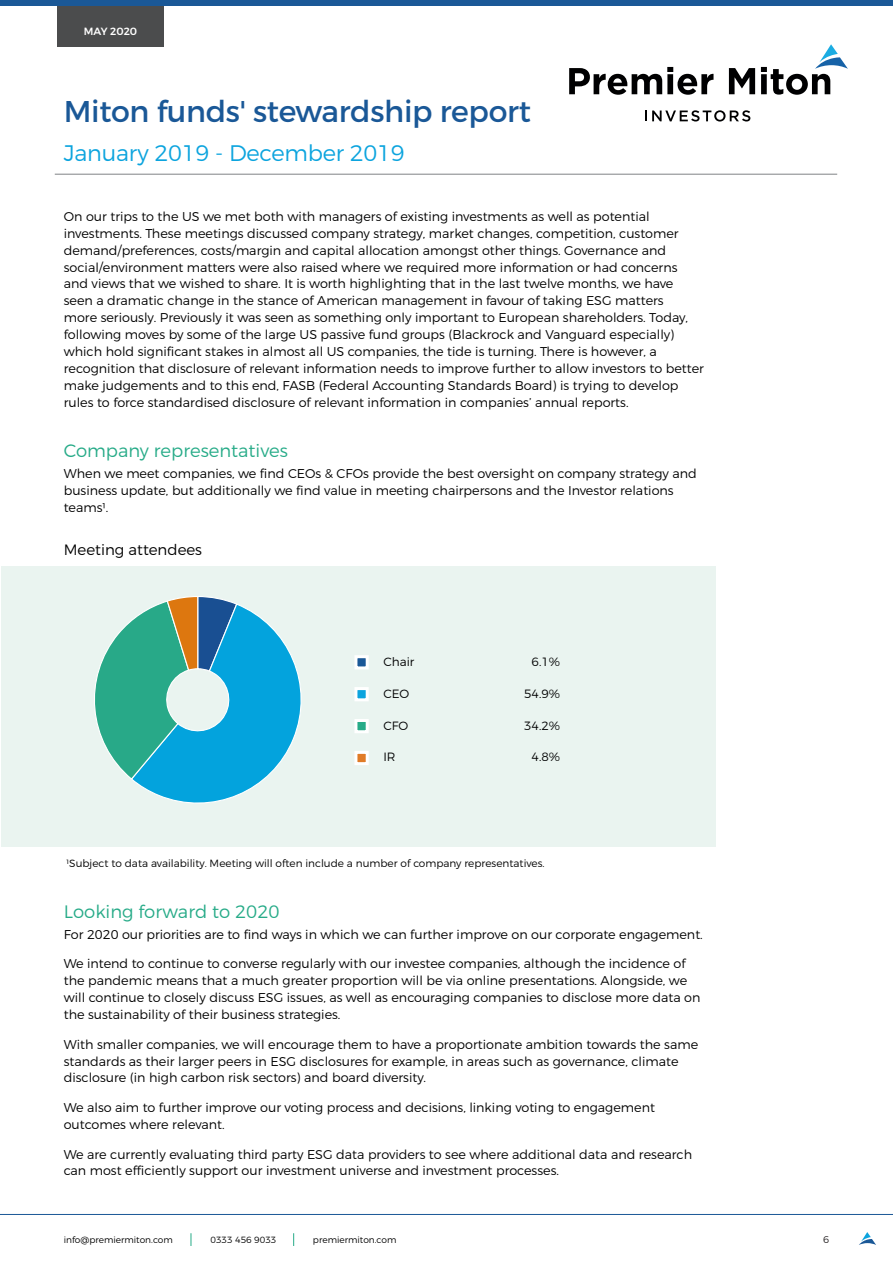
<style>
.page{position:relative;width:893px;height:1263px;background:#fff}
.page>*{position:absolute;margin:0;border:0;box-sizing:border-box;transform-origin:0 0}
.t1{font:30px "Montserrat";letter-spacing:-.01em;color:#1a5897}
.t2{font:300 22.5px "Montserrat";letter-spacing:-.01em;color:#0ca4de}
.t3{font:300 18px "Montserrat";color:#27ab88}
.Body_Bold_A4_Legal{font:300 15px "Montserrat";color:#000001}
.Body_Copy_A4_Legal{font:300 12.75px/16.8px "Montserrat";color:#000001}
.Body_Copy_A4_Legal-2{font:300 12px "Montserrat";color:#000001}
.Body_Copy_A4_Legal-3{font:300 10.5px "Montserrat";color:#000001}
.t4{font:500 10.5px "Montserrat";color:#fff}
.t5{font:300 9.75px "Montserrat";color:#231f20}
.t6{font:300 9px "Montserrat";color:#000001}
</style>
<div class="page">
<svg style="left:569px;top:67px;width:144px;height:28px"></svg>
<svg style="left:729px;top:68px;width:26px;height:26px"></svg>
<svg style="left:761px;top:44px;width:87px;height:51px"></svg>
<svg style="left:645px;top:110px;width:105px;height:12px"></svg>
<svg style="left:859px;top:1232px;width:17px;height:13px"></svg>
<hr style="left:55px;top:174px;width:782px;height:1px;background:#808285">
<div style="left:57px;top:3px;width:107px;height:44px;background:#4b4c4d"></div>
<div style="left:0;top:0;width:893px;height:5px;background:#1a5897"></div>
<hr style="left:0;top:1214px;width:893px;height:1px;background:#1a5897">
<svg style="left:191px;top:1233px;width:1px;height:13px"></svg>
<svg style="left:293px;top:1233px;width:1px;height:13px"></svg>
<div style="left:1px;top:566px;width:715px;height:280px;background:#eaf4f0"></div>
<svg style="left:94px;top:596px;width:208px;height:208px"></svg>
<div style="left:354px;top:655px;width:15px;height:14px;background:#1a5897;border:3px solid #fff"></div>
<div style="left:354px;top:687px;width:15px;height:14px;background:#0ca4de;border:3px solid #fff"></div>
<div style="left:354px;top:719px;width:15px;height:14px;background:#27ab88;border:3px solid #fff"></div>
<div style="left:354px;top:751px;width:15px;height:14px;background:#e07b27;border:3px solid #fff"></div>
<p class="t4" style="left:84px;top:25px;width:55px">MAY 2020</p>
<h1 class="t1" style="left:64px;top:93px;width:469px">Miton funds' stewardship report</h1>
<h2 class="t2" style="left:64px;top:139px;width:342px">January 2019 - December 2019</h2>
<p class="Body_Copy_A4_Legal" style="left:64px;top:208px;width:642px">On our trips to the US we met both with managers of existing investments as well as potential investments. These meetings discussed company strategy, market changes, competition, customer demand/preferences, costs/margin and capital allocation amongst other things. Governance and social/environment matters were also raised where we required more information or had concerns and views that we wished to share. It is worth highlighting that in the last twelve months, we have seen a dramatic change in the stance of American management in favour of taking ESG matters<br>more seriously. Previously it was seen as something only important to European shareholders. Today, following moves by some of the large US passive fund groups (Blackrock and Vanguard especially) which hold significant stakes in almost all US companies, the tide is turning. There is however, a recognition that disclosure of relevant information needs to improve further to allow investors to better make judgements and to this end, FASB (Federal Accounting Standards Board) is trying to develop rules to force standardised disclosure of relevant information in companies’ annual reports.</p>
<p class="t3" style="left:64px;top:440px;width:226px">Company representatives</p>
<p class="Body_Copy_A4_Legal" style="left:64px;top:465px;width:634px">When we meet companies, we find CEOs &amp; CFOs provide the best oversight on company strategy and business update, but additionally we find value in meeting chairpersons and the Investor relations teams1.</p>
<p class="Body_Bold_A4_Legal" style="left:64px;top:540px;width:140px">Meeting attendees</p>
<p class="Body_Copy_A4_Legal-2" style="left:383px;top:654px;width:32px">Chair</p>
<p class="Body_Copy_A4_Legal-2" style="left:532px;top:654px;width:30px">6.1%</p>
<p class="Body_Copy_A4_Legal-2" style="left:383px;top:686px;width:27px">CEO</p>
<p class="Body_Copy_A4_Legal-2" style="left:524px;top:686px;width:37px">54.9%</p>
<p class="Body_Copy_A4_Legal-2" style="left:383px;top:718px;width:26px">CFO</p>
<p class="Body_Copy_A4_Legal-2" style="left:524px;top:718px;width:37px">34.2%</p>
<p class="Body_Copy_A4_Legal-2" style="left:383px;top:750px;width:14px">IR</p>
<p class="Body_Copy_A4_Legal-2" style="left:532px;top:750px;width:30px">4.8%</p>
<p class="Body_Copy_A4_Legal-3" style="left:67px;top:857px;width:479px">1Subject to data availability. Meeting will often include a number of company representatives.</p>
<p class="t3" style="left:64px;top:900px;width:217px">Looking forward to 2020</p>
<p class="Body_Copy_A4_Legal" style="left:64px;top:925px;width:641px">For 2020 our priorities are to find ways in which we can further improve on our corporate engagement.</p>
<p class="Body_Copy_A4_Legal" style="left:64px;top:955px;width:638px">We intend to continue to converse regularly with our investee companies, although the incidence of the pandemic means that a much greater proportion will be via online presentations. Alongside, we will continue to closely discuss ESG issues, as well as encouraging companies to disclose more data on the sustainability of their business strategies.</p>
<p class="Body_Copy_A4_Legal" style="left:64px;top:1035px;width:636px">With smaller companies, we will encourage them to have a proportionate ambition towards the same standards as their larger peers in ESG disclosures for example, in areas such as governance, climate disclosure (in high carbon risk sectors) and board diversity.</p>
<p class="Body_Copy_A4_Legal" style="left:64px;top:1099px;width:593px">We also aim to further improve our voting process and decisions, linking voting to engagement outcomes where relevant.</p>
<p class="Body_Copy_A4_Legal" style="left:64px;top:1145px;width:630px">We are currently evaluating third party ESG data providers to see where additional data and research can most efficiently support our investment universe and investment processes.</p>
<p class="t6" style="left:64px;top:1234px;width:111px">info@premiermiton.com</p>
<p class="t6" style="left:210px;top:1234px;width:68px">0333 456 9033</p>
<p class="t6" style="left:313px;top:1234px;width:85px">premiermiton.com</p>
<p class="t5" style="left:823px;top:1233px;width:8px">6</p>
</div>
